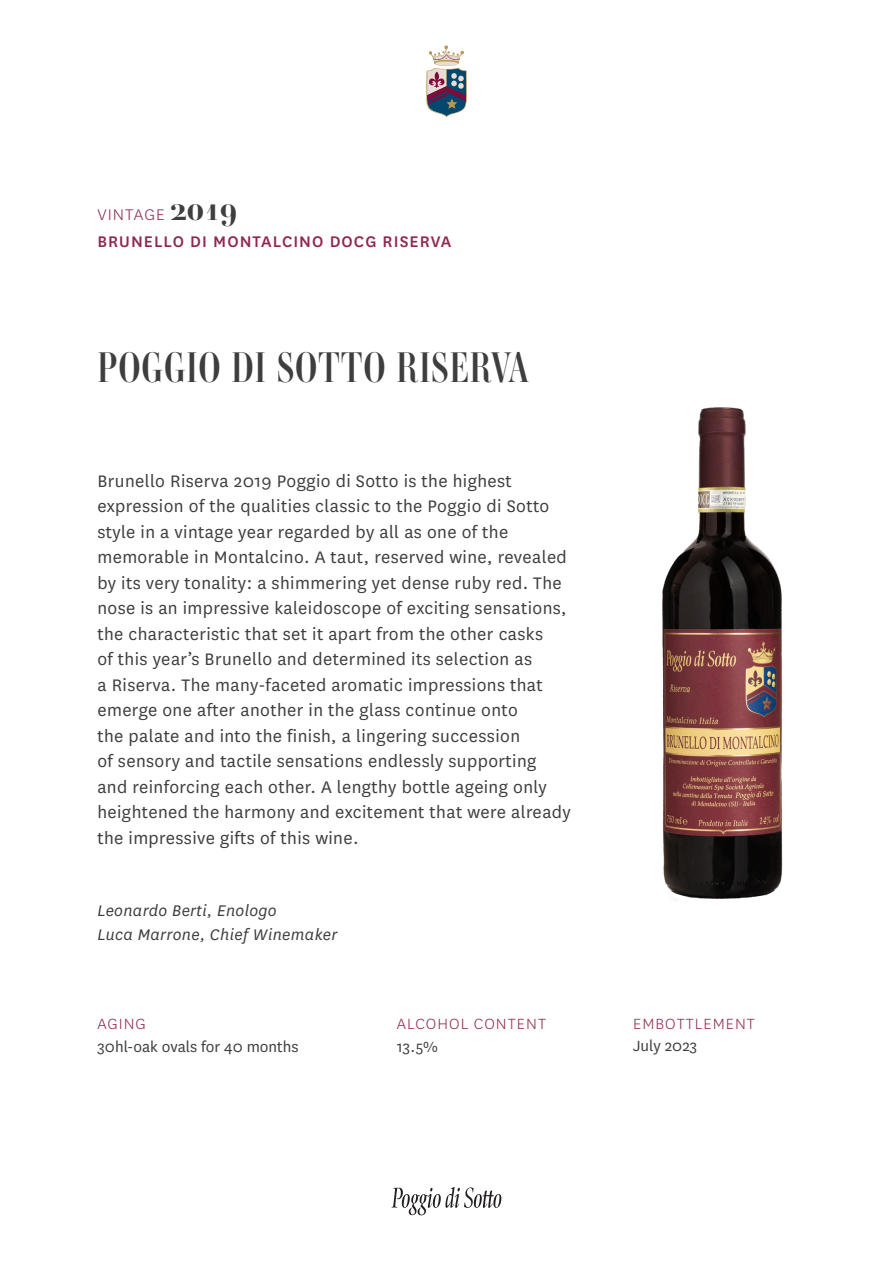
<style>
.page{position:relative;width:893px;height:1263px;background:#fff}
.page>*{position:absolute;margin:0;border:0;box-sizing:border-box;transform-origin:0 0}
.t1{font:600 42px "Ambroise Std Firmin";letter-spacing:.02em;color:#3e3e3f}
.t2{font:19.5px/25.5px "National";letter-spacing:.02em;color:#3e3e3f}
.t3{font:italic 18px/24px "National";letter-spacing:.02em;color:#3e3e3f}
.t4{font:500 18px/27px "National";letter-spacing:.06em;color:#8f2750}
.t5{font:300 17.25px/22px "National";letter-spacing:.06em;color:#8f2750}
.t6{font:17.25px "National";color:#3e3e3f}
.s1{font-weight:300}
.s2{font-family:"Ambroise Std";font-weight:700;font-size:30.6px;color:#3e3e3f}
.s3{font-weight:400;color:#3e3e3f}
</style>
<div class="page">
<svg style="left:392px;top:1187px;width:109px;height:28px"></svg>
<svg style="left:426px;top:46px;width:41px;height:71px"></svg>
<img style="left:662px;top:407px;width:121px;height:492px">
<p class="t4" style="left:97px;top:200px;width:355px"><span class="s1">VINTAGE</span> <span class="s2">2019<br></span>BRUNELLO DI MONTALCINO DOCG RISERVA</p>
<p class="t1" style="left:97px;top:341px;width:433px">POGGIO DI SOTTO RISERVA</p>
<p class="t2" style="left:97px;top:467px;width:475px">Brunello Riserva 2019 Poggio di Sotto is the highest expression of the qualities classic to the Poggio di Sotto style in a vintage year regarded by all as one of the memorable in Montalcino. A taut, reserved wine, revealed by its very tonality: a shimmering yet dense ruby red. The nose is an impressive kaleidoscope of exciting sensations, the characteristic that set it apart from the other casks<br>of this year’s Brunello and determined its selection as<br>a Riserva. The many-faceted aromatic impressions that emerge one after another in the glass continue onto<br>the palate and into the finish, a lingering succession<br>of sensory and tactile sensations endlessly supporting and reinforcing each other. A lengthy bottle ageing only heightened the harmony and excitement that were already the impressive gifts of this wine.</p>
<p class="t3" style="left:97px;top:898px;width:241px">Leonardo Berti, Enologo<br>Luca Marrone, Chief Winemaker</p>
<p class="t5" style="left:97px;top:1012px;width:50px">AGING</p>
<p class="t6" style="left:97px;top:1035px;width:203px">30hl-oak ovals for 40 months</p>
<p class="t5" style="left:397px;top:1012px;width:151px">ALCOHOL CONTENT</p>
<p class="t6" style="left:397px;top:1035px;width:42px">13.5%</p>
<p class="t5" style="left:633px;top:1012px;width:123px">EMBOTTLEMENT<br><span class="s3">July 2023</span></p>
</div>
